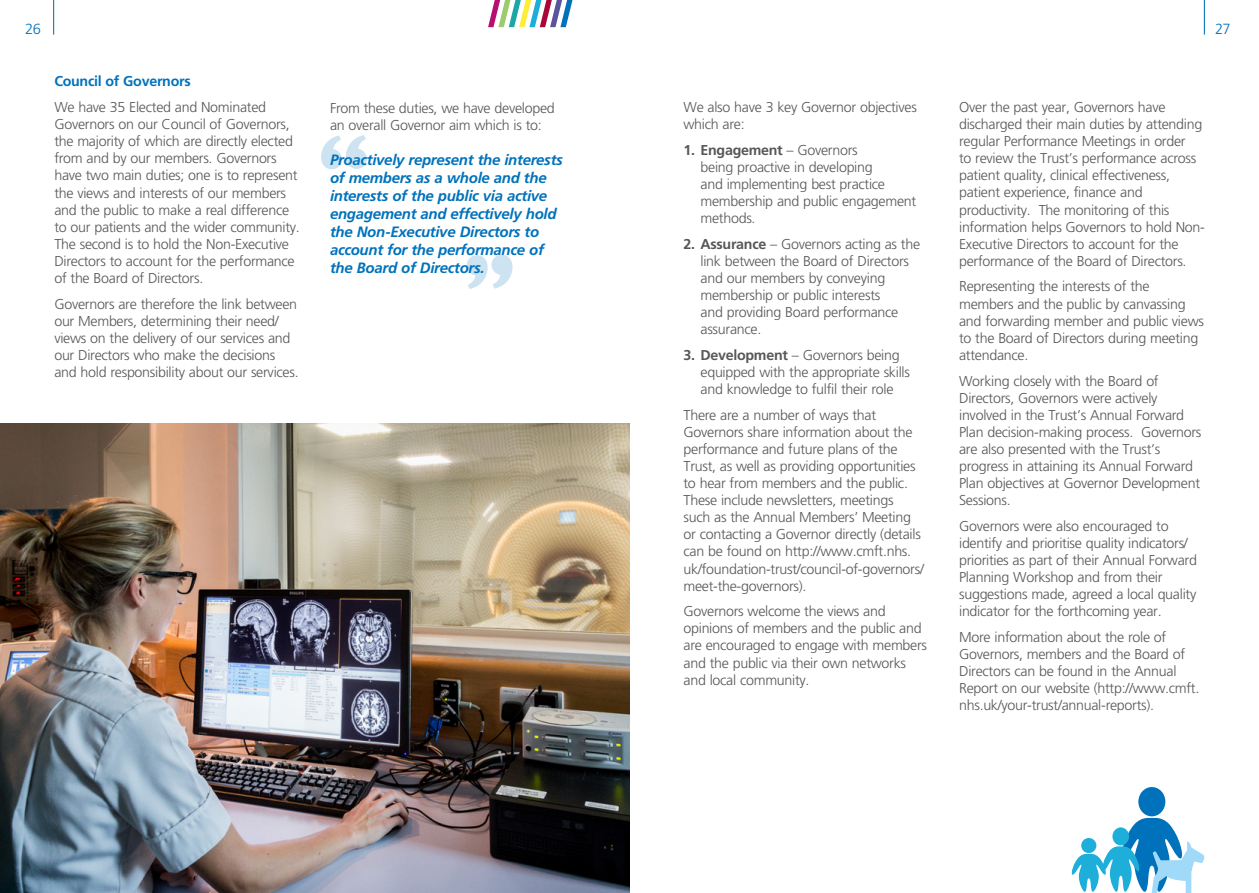
<style>
.page{position:relative;width:1259px;height:893px;background:#fff}
.page>*{position:absolute;margin:0;border:0;box-sizing:border-box;transform-origin:0 0}
.t1{font:italic 700 15px/18px "Frutiger";letter-spacing:-.02em;color:#0072bb}
.t2{font:300 14.7px "Frutiger";color:#0072bb}
.t3{font:300 14.25px/17.1px "Frutiger";letter-spacing:-.02em;color:#575756}
.t4{font:700 14.25px "Frutiger";letter-spacing:-.02em;color:#0072bb}
.s1{font-weight:700}
</style>
<div class="page">
<hr style="left:53px;top:0;width:1px;height:34px;background:#0072bb">
<svg style="left:488px;top:0;width:84px;height:27px"></svg>
<svg style="left:467px;top:254px;width:46px;height:35px"></svg>
<svg style="left:321px;top:135px;width:46px;height:35px"></svg>
<img style="left:0;top:423px;width:629px;height:470px">
<hr style="left:1203px;top:0;width:1px;height:34px;background:#0072bb">
<svg style="left:1071px;top:787px;width:134px;height:106px"></svg>
<p class="t2" style="left:25px;top:20px;width:17px">26</p>
<p class="t4" style="left:54px;top:73px;width:138px">Council of Governors</p>
<p class="t3" style="left:54px;top:99px;width:247px">We have 35 Elected and Nominated Governors on our Council of Governors, the majority of which are directly elected from and by our members. Governors have two main duties; one is to represent the views and interests of our members and the public to make a real difference to our patients and the wider community.<br>The second is to hold the Non-Executive Directors to account for the performance of the Board of Directors.</p>
<p class="t3" style="left:54px;top:295px;width:246px">Governors are therefore the link between our Members, determining their need/ views on the delivery of our services and our Directors who make the decisions and hold responsibility about our services.</p>
<p class="t3" style="left:330px;top:99px;width:226px">From these duties, we have developed an overall Governor aim which is to:</p>
<p class="t1" style="left:330px;top:150px;width:234px">Proactively represent the interests of members as a whole and the interests of the public via active engagement and effectively hold the Non-Executive Directors to account for the performance of the Board of Directors.</p>
<p class="t3" style="left:683px;top:98px;width:235px">We also have 3 key Governor objectives which are:</p>
<p class="t3" style="left:700px;top:141px;width:217px;text-indent:-17px"><span class="s1">1. Engagement</span> – Governors<br>being proactive in developing<br>and implementing best practice membership and public engagement methods.</p>
<p class="t3" style="left:700px;top:235px;width:221px;text-indent:-17px"><span class="s1">2. Assurance</span> – Governors acting as the link between the Board of Directors and our members by conveying membership or public interests<br>and providing Board performance assurance.</p>
<p class="t3" style="left:700px;top:346px;width:211px;text-indent:-17px"><span class="s1">3. Development</span> – Governors being equipped with the appropriate skills and knowledge to fulfil their role</p>
<p class="t3" style="left:683px;top:406px;width:242px">There are a number of ways that Governors share information about the performance and future plans of the Trust, as well as providing opportunities to hear from members and the public.<br>These include newsletters, meetings such as the Annual Members’ Meeting or contacting a Governor directly (details can be found on http://www.cmft.nhs. uk/foundation-trust/council-of-governors/ meet-the-governors).</p>
<p class="t3" style="left:683px;top:603px;width:245px">Governors welcome the views and opinions of members and the public and are encouraged to engage with members and the public via their own networks and local community.</p>
<p class="t2" style="left:1215px;top:20px;width:17px">27</p>
<p class="t3" style="left:959px;top:98px;width:247px">Over the past year, Governors have discharged their main duties by attending regular Performance Meetings in order<br>to review the Trust’s performance across patient quality, clinical effectiveness, patient experience, finance and productivity. The monitoring of this information helps Governors to hold Non-Executive Directors to account for the performance of the Board of Directors.</p>
<p class="t3" style="left:959px;top:278px;width:246px">Representing the interests of the members and the public by canvassing and forwarding member and public views to the Board of Directors during meeting attendance.</p>
<p class="t3" style="left:959px;top:372px;width:244px">Working closely with the Board of Directors, Governors were actively involved in the Trust’s Annual Forward Plan decision-making process. Governors are also presented with the Trust’s progress in attaining its Annual Forward Plan objectives at Governor Development Sessions.</p>
<p class="t3" style="left:959px;top:517px;width:239px">Governors were also encouraged to identify and prioritise quality indicators/ priorities as part of their Annual Forward Planning Workshop and from their suggestions made, agreed a local quality indicator for the forthcoming year.</p>
<p class="t3" style="left:959px;top:628px;width:242px">More information about the role of Governors, members and the Board of Directors can be found in the Annual Report on our website (http://www.cmft. nhs.uk/your-trust/annual-reports).</p>
</div>
